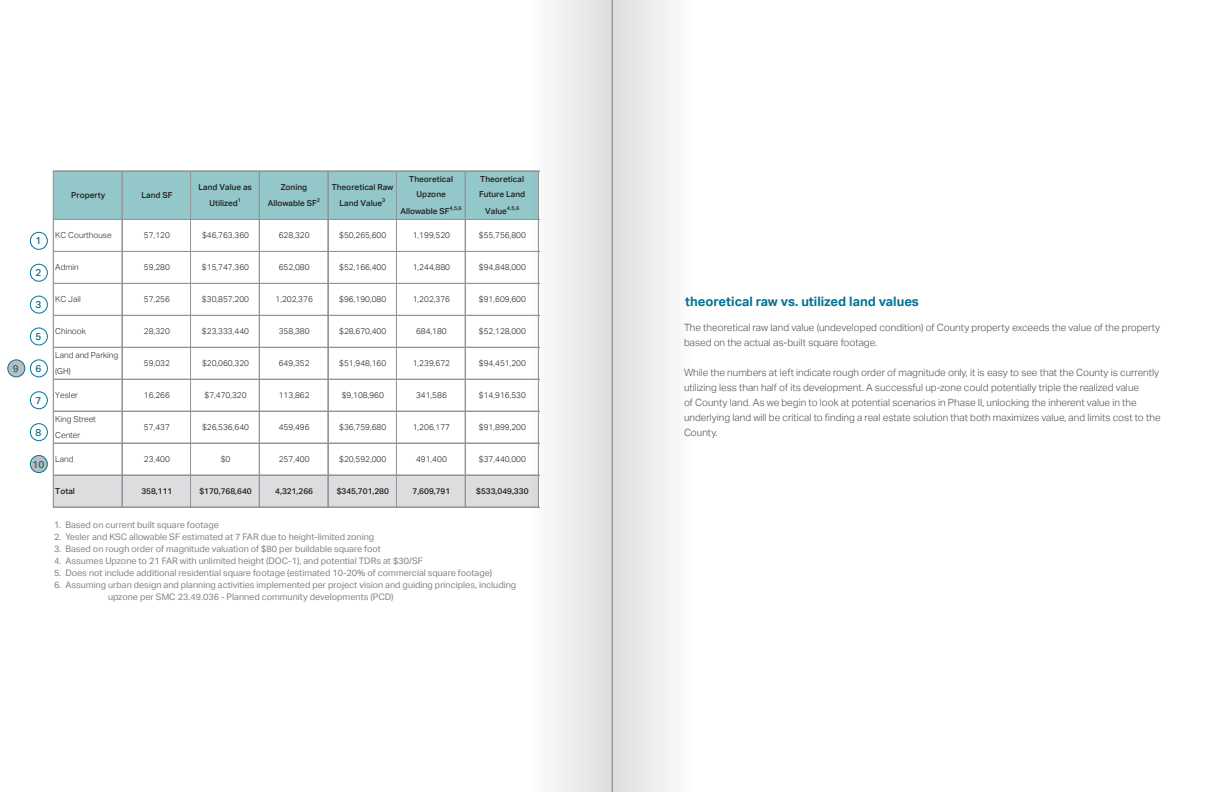
<style>
.page{position:relative;width:1224px;height:792px;background:#fff}
.page>*{position:absolute;margin:0;border:0;box-sizing:border-box;transform-origin:0 0}
.Copy{font:700 13px "Aktiv Grotesk";color:#017394}
.Copy-2{font:300 10px/15px "Aktiv Grotesk";color:#4b4c4d}
.SubHeading_2{font:500 10px "Aktiv Grotesk";color:#017394}
.Caption_Text__Aktiv{font:9px/12px "Aktiv Grotesk";color:#808285}
.t1{font:300 8.2px/15.6px "Aktiv Grotesk";color:#231f20}
.t2{font:500 8.2px/16.4px "Aktiv Grotesk";color:#231f20;text-align:center}
.t3{font:500 5.5px "Aktiv Grotesk";color:#231f20}
</style>
<div class="page">
<div style="left:54px;top:172px;width:485px;height:48px;background:#93c7ca"></div>
<div style="left:54px;top:475px;width:485px;height:32px;background:#dcdddf"></div>
<hr style="left:53px;top:171px;width:1px;height:337px;background:#939598">
<hr style="left:122px;top:172px;width:1px;height:336px;background:#939598">
<hr style="left:190px;top:172px;width:1px;height:336px;background:#939598">
<hr style="left:259px;top:172px;width:1px;height:336px;background:#939598">
<hr style="left:328px;top:172px;width:1px;height:336px;background:#939598">
<hr style="left:396px;top:172px;width:1px;height:336px;background:#939598">
<hr style="left:465px;top:172px;width:1px;height:336px;background:#939598">
<hr style="left:54px;top:171px;width:485px;height:1px;background:#939598">
<hr style="left:54px;top:219px;width:485px;height:1px;background:#939598">
<hr style="left:54px;top:251px;width:485px;height:1px;background:#939598">
<hr style="left:54px;top:283px;width:485px;height:1px;background:#939598">
<hr style="left:54px;top:315px;width:485px;height:1px;background:#939598">
<hr style="left:54px;top:347px;width:485px;height:1px;background:#939598">
<hr style="left:54px;top:379px;width:485px;height:1px;background:#939598">
<hr style="left:54px;top:411px;width:485px;height:1px;background:#939598">
<hr style="left:54px;top:443px;width:485px;height:1px;background:#939598">
<hr style="left:54px;top:475px;width:485px;height:1px;background:#939598">
<hr style="left:54px;top:507px;width:485px;height:1px;background:#939598">
<svg style="left:466px;top:0;width:146px;height:792px"></svg>
<div style="left:612px;top:0;width:146px;height:792px;background:linear-gradient(to right,#e4e3e3,#fff)"></div>
<hr style="left:612px;top:0;width:1px;height:792px;background:#231f20">
<div style="left:30px;top:232px;width:18px;height:18px;border:1px solid #017394;border-radius:50%"></div>
<div style="left:30px;top:264px;width:18px;height:18px;border:1px solid #017394;border-radius:50%"></div>
<div style="left:30px;top:296px;width:18px;height:18px;border:1px solid #017394;border-radius:50%"></div>
<div style="left:30px;top:327px;width:18px;height:18px;border:1px solid #017394;border-radius:50%"></div>
<div style="left:30px;top:359px;width:18px;height:18px;border:1px solid #017394;border-radius:50%"></div>
<div style="left:30px;top:391px;width:18px;height:18px;border:1px solid #017394;border-radius:50%"></div>
<div style="left:30px;top:423px;width:18px;height:18px;border:1px solid #017394;border-radius:50%"></div>
<div style="left:30px;top:456px;width:17px;height:17px;background:#bebdbd;border-radius:50%"></div>
<div style="left:30px;top:455px;width:18px;height:18px;border:1px solid #017394;border-radius:50%"></div>
<div style="left:8px;top:360px;width:17px;height:17px;background:#bebdbd;border-radius:50%"></div>
<div style="left:7px;top:359px;width:18px;height:18px;border:1px solid #017394;border-radius:50%"></div>
<p class="SubHeading_2" style="left:13px;top:363px;width:7px">9</p>
<p class="SubHeading_2" style="left:35px;top:235px;width:7px">1</p>
<p class="SubHeading_2" style="left:35px;top:267px;width:7px">2</p>
<p class="SubHeading_2" style="left:35px;top:299px;width:7px">3</p>
<p class="SubHeading_2" style="left:35px;top:331px;width:7px">5</p>
<p class="SubHeading_2" style="left:35px;top:363px;width:7px">6</p>
<p class="SubHeading_2" style="left:35px;top:395px;width:7px">7</p>
<p class="SubHeading_2" style="left:35px;top:426px;width:7px">8</p>
<p class="SubHeading_2" style="left:32px;top:458px;width:13px">10</p>
<p class="t2" style="left:71px;top:187px;width:36px">Property</p>
<p class="t2" style="left:141px;top:187px;width:32px">Land SF</p>
<p class="t2" style="left:199px;top:179px;width:55px">Land Value as<br>Utilized</p>
<p class="t3" style="left:238px;top:197px;width:5px">1</p>
<p class="t2" style="left:268px;top:179px;width:51px">Zoning<br>Allowable SF</p>
<p class="t3" style="left:317px;top:197px;width:5px">2</p>
<p class="t2" style="left:409px;top:171px;width:45px;line-height:15.6px">Theoretical<br>Upzone</p>
<p class="t2" style="left:400px;top:203px;width:51px">Allowable SF</p>
<p class="t3" style="left:450px;top:205px;width:14px">4,5,6</p>
<p class="t2" style="left:332px;top:179px;width:63px">Theoretical Raw<br>Land Value</p>
<p class="t3" style="left:382px;top:197px;width:5px">3</p>
<p class="t2" style="left:479px;top:171px;width:48px;line-height:15.6px;text-align:left">Theoretical<br>Future Land</p>
<p class="t2" style="left:485px;top:203px;width:23px">Value</p>
<p class="t3" style="left:507px;top:205px;width:14px">4,5,6</p>
<p class="t1" style="left:55px;top:228px;width:58px">KC Courthouse</p>
<p class="t1" style="left:144px;top:228px;width:27px">57,120</p>
<p class="t1" style="left:202px;top:228px;width:49px">$46,763,360</p>
<p class="t1" style="left:279px;top:228px;width:32px">628,320</p>
<p class="t1" style="left:339px;top:228px;width:49px">$50,265,600</p>
<p class="t1" style="left:413px;top:228px;width:39px">1,199,520</p>
<p class="t1" style="left:479px;top:228px;width:49px">$55,756,800</p>
<p class="t1" style="left:55px;top:259px;width:25px">Admin</p>
<p class="t1" style="left:144px;top:259px;width:27px">59,280</p>
<p class="t1" style="left:202px;top:259px;width:49px">$15,747,360</p>
<p class="t1" style="left:279px;top:259px;width:32px">652,080</p>
<p class="t1" style="left:339px;top:259px;width:49px">$52,166,400</p>
<p class="t1" style="left:413px;top:259px;width:39px">1,244,880</p>
<p class="t1" style="left:479px;top:259px;width:49px">$94,848,000</p>
<p class="t1" style="left:55px;top:291px;width:27px">KC Jail</p>
<p class="t1" style="left:144px;top:291px;width:27px">57,256</p>
<p class="t1" style="left:202px;top:291px;width:49px">$30,857,200</p>
<p class="t1" style="left:275px;top:291px;width:39px">1,202,376</p>
<p class="t1" style="left:339px;top:291px;width:49px">$96,190,080</p>
<p class="t1" style="left:413px;top:291px;width:39px">1,202,376</p>
<p class="t1" style="left:479px;top:291px;width:49px">$91,609,600</p>
<p class="t1" style="left:55px;top:323px;width:32px">Chinook</p>
<p class="t1" style="left:144px;top:323px;width:27px">28,320</p>
<p class="t1" style="left:202px;top:323px;width:49px">$23,333,440</p>
<p class="t1" style="left:279px;top:323px;width:32px">358,380</p>
<p class="t1" style="left:339px;top:323px;width:49px">$28,670,400</p>
<p class="t1" style="left:416px;top:323px;width:32px">684,180</p>
<p class="t1" style="left:479px;top:323px;width:49px">$52,128,000</p>
<p class="t1" style="left:55px;top:348px;width:64px">Land and Parking (GH)</p>
<p class="t1" style="left:144px;top:355px;width:27px">59,032</p>
<p class="t1" style="left:202px;top:355px;width:49px">$20,060,320</p>
<p class="t1" style="left:279px;top:355px;width:32px">649,352</p>
<p class="t1" style="left:339px;top:355px;width:49px">$51,948,160</p>
<p class="t1" style="left:413px;top:355px;width:39px">1,239,672</p>
<p class="t1" style="left:479px;top:355px;width:49px">$94,451,200</p>
<p class="t1" style="left:55px;top:387px;width:24px">Yesler</p>
<p class="t1" style="left:144px;top:387px;width:27px">16,266</p>
<p class="t1" style="left:204px;top:387px;width:44px">$7,470,320</p>
<p class="t1" style="left:279px;top:387px;width:32px">113,862</p>
<p class="t1" style="left:342px;top:387px;width:44px">$9,108,960</p>
<p class="t1" style="left:416px;top:387px;width:32px">341,586</p>
<p class="t1" style="left:479px;top:387px;width:49px">$14,916,530</p>
<p class="t1" style="left:55px;top:411px;width:42px">King Street<br>Center</p>
<p class="t1" style="left:144px;top:419px;width:27px">57,437</p>
<p class="t1" style="left:202px;top:419px;width:49px">$26,536,640</p>
<p class="t1" style="left:279px;top:419px;width:32px">459,496</p>
<p class="t1" style="left:339px;top:419px;width:49px">$36,759,680</p>
<p class="t1" style="left:413px;top:419px;width:39px">1,206,177</p>
<p class="t1" style="left:479px;top:419px;width:49px">$91,899,200</p>
<p class="t1" style="left:55px;top:451px;width:20px">Land</p>
<p class="t1" style="left:144px;top:451px;width:27px">23,400</p>
<p class="t1" style="left:221px;top:451px;width:11px">$0</p>
<p class="t1" style="left:279px;top:451px;width:32px">257,400</p>
<p class="t1" style="left:339px;top:451px;width:49px">$20,592,000</p>
<p class="t1" style="left:416px;top:451px;width:32px">491,400</p>
<p class="t1" style="left:479px;top:451px;width:49px">$37,440,000</p>
<p class="t2" style="left:55px;top:483px;width:21px">Total</p>
<p class="t2" style="left:141px;top:483px;width:33px">358,111</p>
<p class="t2" style="left:199px;top:483px;width:54px">$170,768,640</p>
<p class="t2" style="left:275px;top:483px;width:39px">4,321,266</p>
<p class="t2" style="left:337px;top:483px;width:54px">$345,701,280</p>
<p class="t2" style="left:413px;top:483px;width:39px">7,609,791</p>
<p class="t2" style="left:476px;top:483px;width:54px">$533,049,330</p>
<p class="Caption_Text__Aktiv" style="left:54px;top:519px;width:166px">1. Based on current built square footage</p>
<p class="Caption_Text__Aktiv" style="left:54px;top:531px;width:322px">2. Yesler and KSC allowable SF estimated at 7 FAR due to height-limited zoning</p>
<p class="Caption_Text__Aktiv" style="left:54px;top:543px;width:329px">3. Based on rough order of magnitude valuation of $80 per buildable square foot</p>
<p class="Caption_Text__Aktiv" style="left:54px;top:555px;width:370px">4. Assumes Upzone to 21 FAR with unlimited height (DOC-1), and potential TDRs at $30/SF</p>
<p class="Caption_Text__Aktiv" style="left:54px;top:567px;width:440px">5. Does not include additional residential square footage (estimated 10-20% of commercial square footage)</p>
<p class="Caption_Text__Aktiv" style="left:108px;top:579px;width:410px;text-indent:-54px">6. Assuming urban design and planning activities implemented per project vision and guiding principles, including upzone per SMC 23.49.036 - Planned community developments (PCD)</p>
<p class="Copy" style="left:685px;top:294px;width:235px">theoretical raw vs. utilized land values</p>
<p class="Copy-2" style="left:684px;top:320px;width:478px">The theoretical raw land value (undeveloped condition) of County property exceeds the value of the property based on the actual as-built square footage.</p>
<p class="Copy-2" style="left:684px;top:365px;width:478px">While the numbers at left indicate rough order of magnitude only, it is easy to see that the County is currently utilizing less than half of its development. A successful up-zone could potentially triple the realized value<br>of County land. As we begin to look at potential scenarios in Phase II, unlocking the inherent value in the underlying land will be critical to finding a real estate solution that both maximizes value, and limits cost to the County.</p>
</div>
